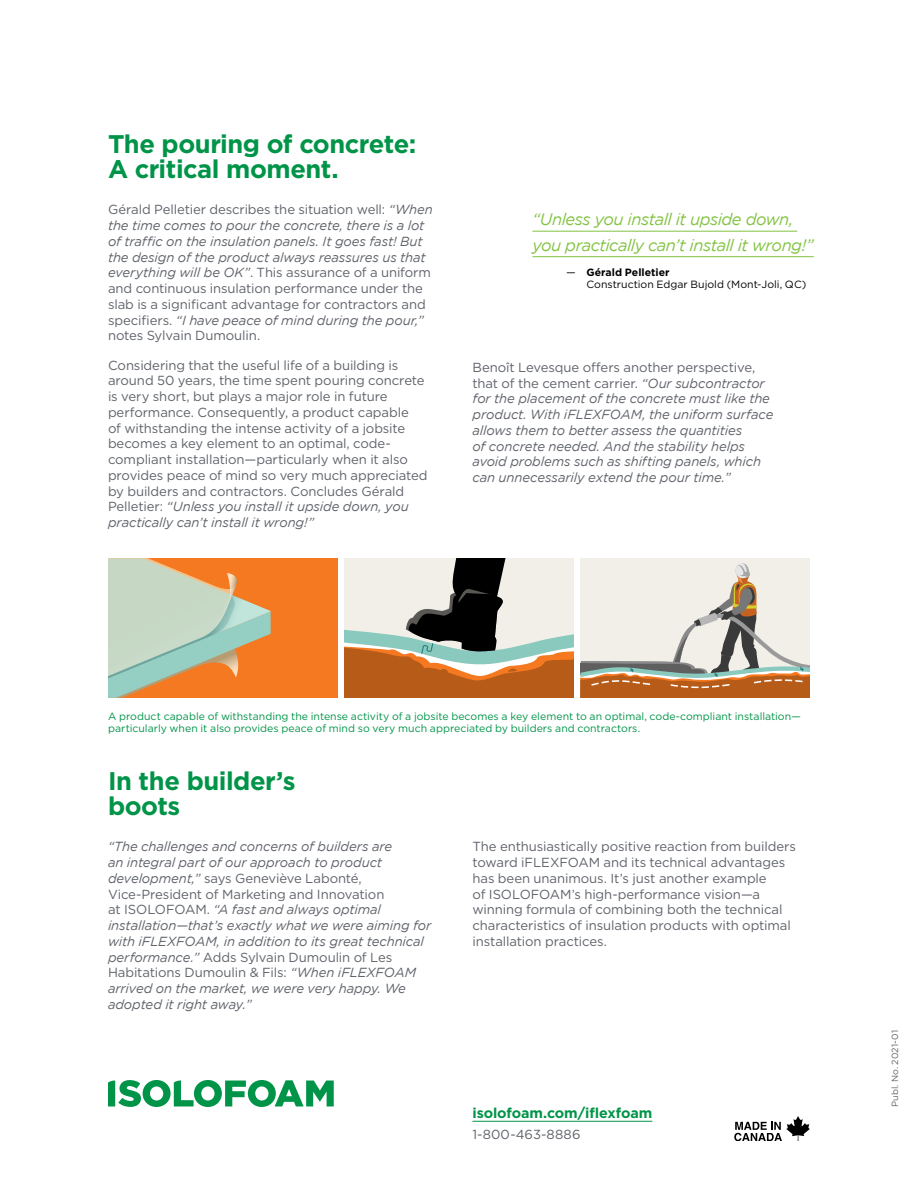
<style>
.page{position:relative;width:918px;height:1188px;background:#fff}
.page>*{position:absolute;margin:0;border:0;box-sizing:border-box;transform-origin:0 0}
.t1{font:700 25.5px/25.5px "Gotham";letter-spacing:-.02em;color:#009448}
.t2{font:italic 16.5px/25.5px "Gotham";letter-spacing:-.03em;color:#82c341}
.t3{font:700 14.25px "Gotham";letter-spacing:-.01em;color:#009448}
.t4{font:italic 13.2px/15.8px "Gotham";letter-spacing:-.01em;color:#5f636a}
.t5{font:13.2px/15.8px "Gotham";letter-spacing:-.01em;color:#5f636a}
.t6{font:13.2px "Gotham";letter-spacing:.01em;color:#5f636a}
.t7{font:10.5px/12px "Gotham";color:#009448}
.t8{font:10.5px/12px "Gotham";color:#000}
.t9{font:9px "Gotham";letter-spacing:.005em;color:#5f636a}
.s1{font-style:normal}
.s2{font-style:italic}
.s3{font-weight:700}
</style>
<div class="page">
<div style="left:108px;top:558px;width:230px;height:140px;background:#f47920"></div>
<svg style="left:108px;top:558px;width:163px;height:140px"></svg>
<svg style="left:344px;top:558px;width:230px;height:140px;background:#b29d86"></svg>
<div style="left:580px;top:558px;width:230px;height:140px;background:#f2efe9"></div>
<svg style="left:580px;top:563px;width:230px;height:135px"></svg>
<hr style="left:532px;top:231px;width:265px;height:1px;background:#82c341">
<hr style="left:532px;top:256px;width:282px;height:1px;background:#82c341">
<svg style="left:108px;top:1080px;width:226px;height:27px"></svg>
<hr style="left:472px;top:1121px;width:180px;height:1px;background:#009448">
<svg style="left:734px;top:1117px;width:76px;height:24px"></svg>
<h1 class="t1" style="left:108px;top:131px;width:310px">The pouring of concrete:<br>A critical moment.</h1>
<p class="t4" style="left:108px;top:202px;width:326px"><span class="s1">Gérald Pelletier describes the situation well:</span> “When the time comes to pour the concrete, there is a lot of traffic on the insulation panels. It goes fast! But the design of the product always reassures us that everything will be OK”<span class="s1">. This assurance of a uniform and continuous insulation performance under the slab is a significant advantage for contractors and specifiers.</span> “I have peace of mind during the pour,” <span class="s1">notes Sylvain Dumoulin.</span></p>
<p class="t5" style="left:108px;top:357px;width:321px">Considering that the useful life of a building is around 50 years, the time spent pouring concrete is very short, but plays a major role in future performance. Consequently, a product capable<br>of withstanding the intense activity of a jobsite becomes a key element to an optimal, code&shy;compliant installation—particularly when it also provides peace of mind so very much appreciated by builders and contractors. Concludes Gérald Pelletier: <span class="s2">“Unless you install it upside down, you practically can’t install it wrong!”</span></p>
<p class="t4" style="left:472px;top:359px;width:302px"><span class="s1">Benoît Levesque offers another perspective, that of the cement carrier.</span> “Our subcontractor for the placement of the concrete must like the product. With iFLEXFOAM, the uniform surface allows them to better assess the quantities<br>of concrete needed. And the stability helps avoid problems such as shifting panels, which can unnecessarily extend the pour time.”</p>
<p class="t2" style="left:532px;top:207px;width:283px">“Unless you install it upside down, you practically can’t install it wrong!”</p>
<p class="t8" style="left:586px;top:266px;width:221px;text-indent:-20px"><span class="s2">—</span> <span class="s3">Gérald Pelletier<br></span>Construction Edgar Bujold (Mont-Joli, QC)</p>
<p class="t7" style="left:108px;top:710px;width:694px">A product capable of withstanding the intense activity of a jobsite becomes a key element to an optimal, code-compliant installation— particularly when it also provides peace of mind so very much appreciated by builders and contractors.</p>
<h1 class="t1" style="left:108px;top:768px;width:189px">In the builder’s boots</h1>
<p class="t4" style="left:108px;top:839px;width:325px">“The challenges and concerns of builders are<br>an integral part of our approach to product development,” <span class="s1">says Geneviève Labonté, Vice-President of Marketing and Innovation<br>at ISOLOFOAM.</span> “A fast and always optimal installation—that’s exactly what we were aiming for with iFLEXFOAM, in addition to its great technical performance.” <span class="s1">Adds Sylvain Dumoulin of Les Habitations Dumoulin &amp; Fils:</span> “When iFLEXFOAM arrived on the market, we were very happy. We adopted it right away.”</p>
<p class="t5" style="left:472px;top:839px;width:325px">The enthusiastically positive reaction from builders toward iFLEXFOAM and its technical advantages has been unanimous. It’s just another example<br>of ISOLOFOAM’s high-performance vision—a winning formula of combining both the technical characteristics of insulation products with optimal installation practices.</p>
<p class="t3" style="left:472px;top:1104px;width:181px">isolofoam.com/iflexfoam</p>
<p class="t6" style="left:472px;top:1126px;width:110px">1-800-463-8886</p>
<p class="t9" style="left:889px;top:1107px;width:78px;rotate:-90deg">Publ. No. 2021-01</p>
</div>
